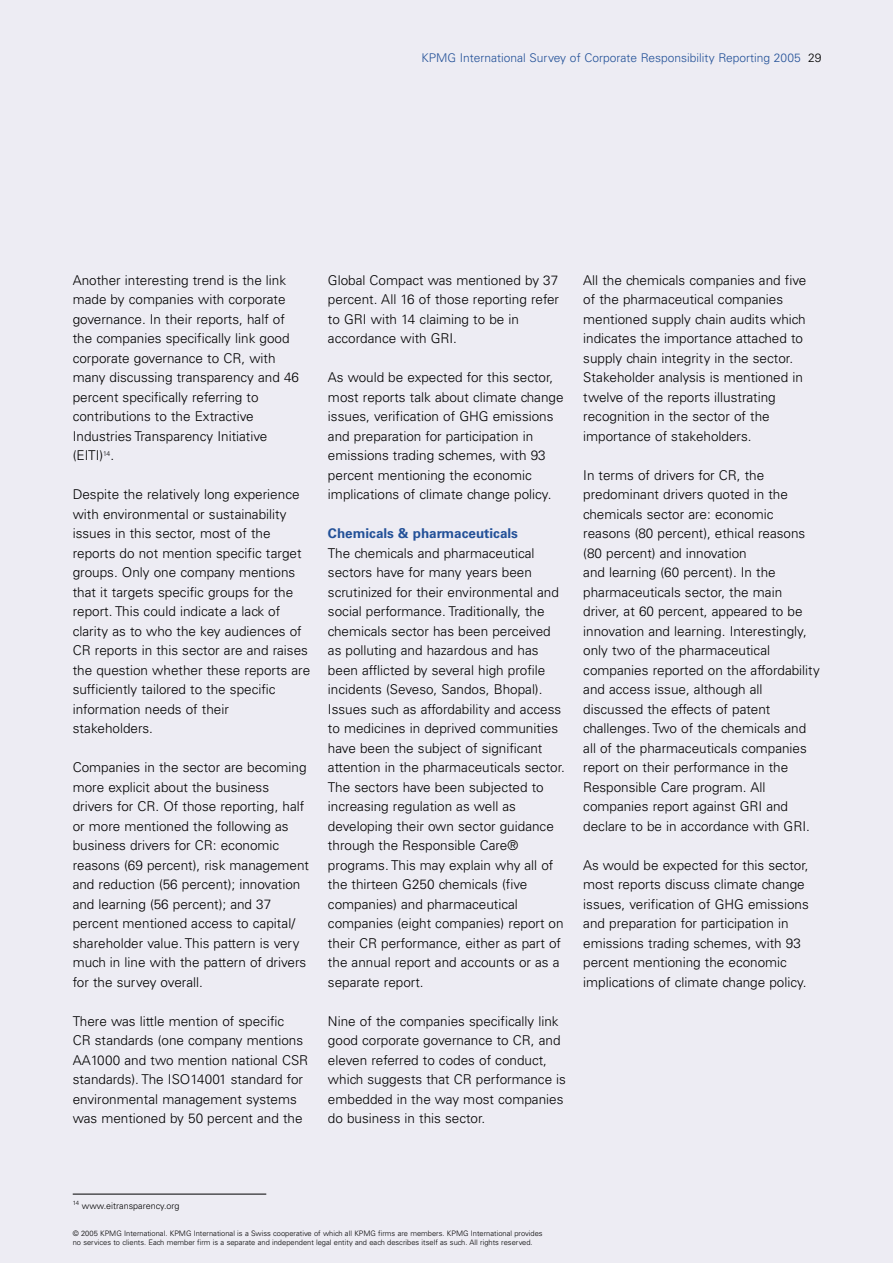
<style>
.page{position:relative;width:893px;height:1263px;background:#fff}
.page>*{position:absolute;margin:0;border:0;box-sizing:border-box;transform-origin:0 0}
.t1{font:300 13.5px/19.5px "Univers";color:#000}
.t2{font:700 13.5px "Univers";color:#235198}
.t3{font:300 12px "Univers";color:#235198}
.t4{font:300 9px "Univers";color:#000}
.t5{font:300 7.5px/9px "Univers";color:#000}
.t6{font:300 6px "Univers";color:#000}
.s1{color:#000}
</style>
<div class="page">
<div style="left:0;top:0;width:892px;height:1263px;background:#edecf3"></div>
<hr style="left:73px;top:1194px;width:193px;height:1px;background:#000">
<p class="t3" style="left:421px;top:53px;width:401px">KPMG International Survey of Corporate Responsibility Reporting 2005 <span class="s1">29</span></p>
<p class="t1" style="left:73px;top:272px;width:228px">Another interesting trend is the link made by companies with corporate governance. In their reports, half of the companies specifically link good corporate governance to CR, with many discussing transparency and 46 percent specifically referring to contributions to the Extractive Industries Transparency Initiative (EITI)<sup>14</sup>.</p>
<p class="t1" style="left:73px;top:486px;width:239px">Despite the relatively long experience with environmental or sustainability issues in this sector, most of the reports do not mention specific target groups. Only one company mentions that it targets specific groups for the report. This could indicate a lack of clarity as to who the key audiences of CR reports in this sector are and raises the question whether these reports are sufficiently tailored to the specific information needs of their stakeholders.</p>
<p class="t1" style="left:73px;top:759px;width:238px">Companies in the sector are becoming more explicit about the business drivers for CR. Of those reporting, half or more mentioned the following as business drivers for CR: economic reasons (69 percent), risk management and reduction (56 percent); innovation and learning (56 percent); and 37 percent mentioned access to capital/ shareholder value. This pattern is very much in line with the pattern of drivers for the survey overall.</p>
<p class="t1" style="left:73px;top:1013px;width:237px">There was little mention of specific<br>CR standards (one company mentions AA1000 and two mention national CSR standards). The ISO14001 standard for environmental management systems was mentioned by 50 percent and the</p>
<p class="t1" style="left:328px;top:272px;width:232px">Global Compact was mentioned by 37 percent. All 16 of those reporting refer to GRI with 14 claiming to be in accordance with GRI.</p>
<p class="t1" style="left:328px;top:369px;width:237px">As would be expected for this sector, most reports talk about climate change issues, verification of GHG emissions and preparation for participation in emissions trading schemes, with 93 percent mentioning the economic implications of climate change policy.</p>
<p class="t2" style="left:328px;top:529px;width:191px">Chemicals &amp; pharmaceuticals</p>
<p class="t1" style="left:328px;top:545px;width:238px">The chemicals and pharmaceutical sectors have for many years been scrutinized for their environmental and social performance. Traditionally, the chemicals sector has been perceived as polluting and hazardous and has been afflicted by several high profile incidents (Seveso, Sandos, Bhopal).<br>Issues such as affordability and access to medicines in deprived communities have been the subject of significant attention in the pharmaceuticals sector.<br>The sectors have been subjected to increasing regulation as well as developing their own sector guidance through the Responsible Care® programs. This may explain why all of the thirteen G250 chemicals (five companies) and pharmaceutical companies (eight companies) report on their CR performance, either as part of the annual report and accounts or as a separate report.</p>
<p class="t1" style="left:328px;top:1013px;width:239px">Nine of the companies specifically link good corporate governance to CR, and eleven referred to codes of conduct, which suggests that CR performance is embedded in the way most companies do business in this sector.</p>
<p class="t1" style="left:583px;top:272px;width:224px">All the chemicals companies and five of the pharmaceutical companies mentioned supply chain audits which indicates the importance attached to supply chain integrity in the sector.<br>Stakeholder analysis is mentioned in twelve of the reports illustrating recognition in the sector of the importance of stakeholders.</p>
<p class="t1" style="left:583px;top:467px;width:238px">In terms of drivers for CR, the predominant drivers quoted in the chemicals sector are: economic reasons (80 percent), ethical reasons (80 percent) and innovation<br>and learning (60 percent). In the pharmaceuticals sector, the main driver, at 60 percent, appeared to be innovation and learning. Interestingly, only two of the pharmaceutical companies reported on the affordability and access issue, although all discussed the effects of patent challenges. Two of the chemicals and all of the pharmaceuticals companies report on their performance in the Responsible Care program. All companies report against GRI and declare to be in accordance with GRI.</p>
<p class="t1" style="left:583px;top:857px;width:227px">As would be expected for this sector, most reports discuss climate change issues, verification of GHG emissions and preparation for participation in emissions trading schemes, with 93 percent mentioning the economic implications of climate change policy.</p>
<p class="t6" style="left:73px;top:1200px;width:8px">14</p>
<p class="t4" style="left:82px;top:1202px;width:99px">www.eitransparency.org</p>
<p class="t5" style="left:73px;top:1230px;width:471px">© 2005 KPMG International. KPMG International is a Swiss cooperative of which all KPMG firms are members. KPMG International provides no services to clients. Each member firm is a separate and independent legal entity and each describes itself as such. All rights reserved.</p>
</div>
